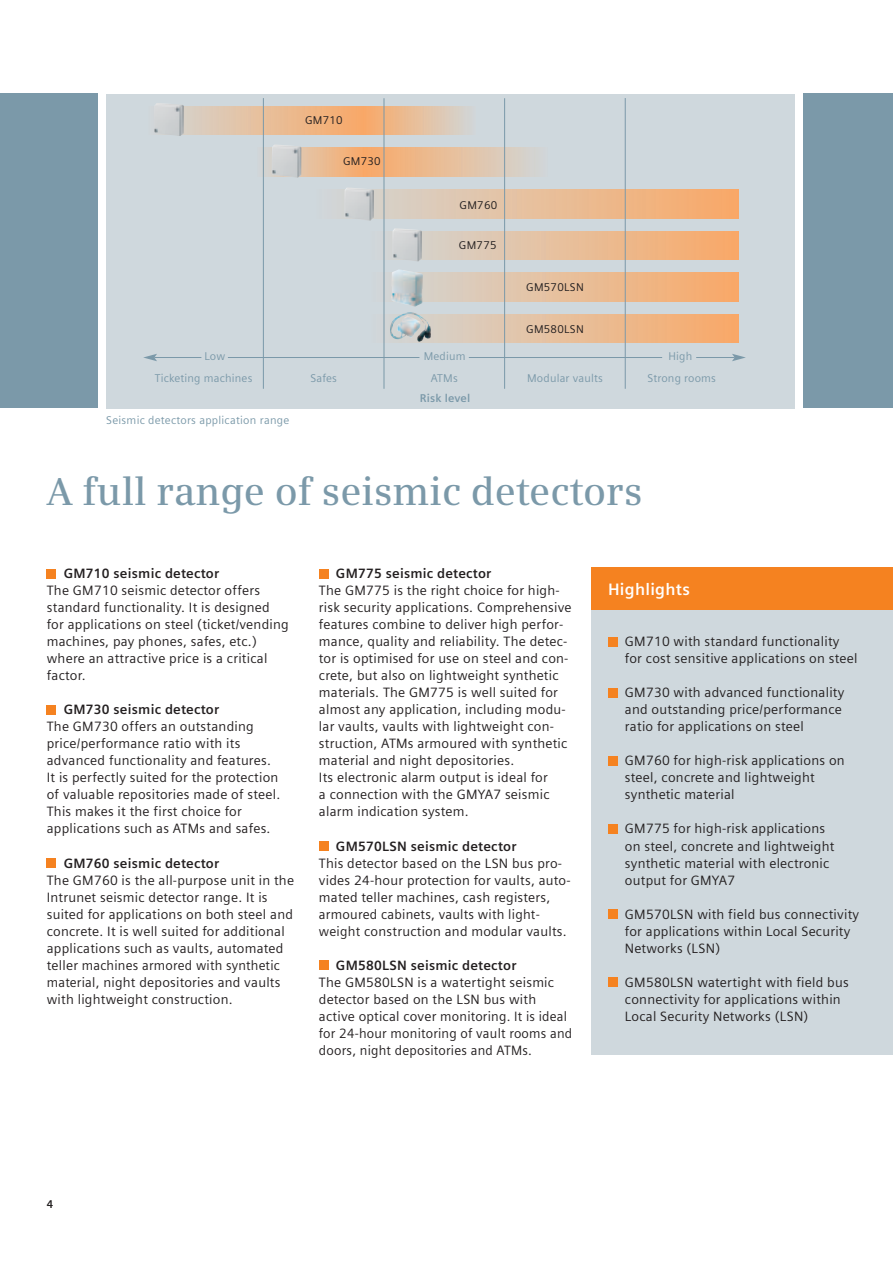
<style>
.page{position:relative;width:893px;height:1263px;background:#fff}
.page>*{position:absolute;margin:0;border:0;box-sizing:border-box;transform-origin:0 0}
.t1{font:600 39px "Siemens Serif";color:#7b99a9}
.t2{font:700 16.5px "Siemens Sans";letter-spacing:.015em;color:#fff}
.t3{font:13.5px/17px "Siemens Sans";letter-spacing:.015em;color:#231f20}
.t4{font:700 13.5px "Siemens Sans";letter-spacing:.015em;color:#231f20}
.t5{font:11.25px "Siemens Sans";letter-spacing:.015em;color:#7b99a9}
.t6{font:11.25px "Siemens Sans";letter-spacing:.025em;color:#231f20}
.t7{font:700 11.25px "Siemens Sans";letter-spacing:.015em;color:#7b99a9}
.t8{font:700 11.25px "Siemens Sans";color:#231f20}
</style>
<div class="page">
<div style="left:591px;top:601px;width:302px;height:453px;background:#cfd8dd"></div>
<div style="left:591px;top:567px;width:302px;height:43px;background:#f58220"></div>
<div style="left:47px;top:569px;width:9px;height:9px;background:#f58220"></div>
<div style="left:47px;top:858px;width:9px;height:9px;background:#f58220"></div>
<div style="left:47px;top:705px;width:9px;height:9px;background:#f58220"></div>
<div style="left:0;top:94px;width:98px;height:314px;background:#7b99a9"></div>
<div style="left:804px;top:94px;width:89px;height:314px;background:#7b99a9"></div>
<div style="left:319px;top:569px;width:9px;height:9px;background:#f58220"></div>
<div style="left:319px;top:960px;width:9px;height:9px;background:#f58220"></div>
<div style="left:319px;top:841px;width:9px;height:9px;background:#f58220"></div>
<div style="left:608px;top:824px;width:9px;height:9px;background:#f58220"></div>
<div style="left:608px;top:637px;width:9px;height:9px;background:#f58220"></div>
<div style="left:608px;top:977px;width:9px;height:9px;background:#f58220"></div>
<div style="left:608px;top:909px;width:9px;height:9px;background:#f58220"></div>
<div style="left:608px;top:756px;width:9px;height:9px;background:#f58220"></div>
<div style="left:608px;top:688px;width:9px;height:9px;background:#f58220"></div>
<div style="left:106px;top:94px;width:689px;height:314px;background:#cfd8dd"></div>
<svg style="left:262px;top:148px;width:102px;height:28px;background:#e9ba91"></svg>
<div style="left:364px;top:148px;width:184px;height:28px;background:linear-gradient(to right,#faa967,#d1d7d8)"></div>
<hr style="left:154px;top:357px;width:47px;height:1px;background:#7b99a9">
<svg style="left:143px;top:354px;width:14px;height:7px"></svg>
<hr style="left:228px;top:357px;width:191px;height:1px;background:#7b99a9">
<hr style="left:469px;top:357px;width:193px;height:1px;background:#7b99a9">
<hr style="left:696px;top:357px;width:39px;height:1px;background:#7b99a9">
<svg style="left:732px;top:354px;width:14px;height:7px"></svg>
<div style="left:317px;top:190px;width:422px;height:28px;background:linear-gradient(to right,#d0d7d9,#faa967)"></div>
<svg style="left:383px;top:231px;width:356px;height:28px;background:#e7bd99"></svg>
<div style="left:371px;top:273px;width:368px;height:28px;background:linear-gradient(to right,#d0d7d9,#faa967)"></div>
<svg style="left:383px;top:315px;width:356px;height:28px;background:#e7bc98"></svg>
<hr style="left:625px;top:98px;width:1px;height:291px;background:#7b99a9">
<img style="left:272px;top:145px;width:29px;height:33px">
<svg style="left:184px;top:106px;width:180px;height:29px;background:#e8bc96"></svg>
<div style="left:364px;top:106px;width:111px;height:29px;background:linear-gradient(to right,#f9a967,#d2d7d7)"></div>
<img style="left:154px;top:103px;width:30px;height:33px">
<img style="left:344px;top:188px;width:30px;height:33px">
<img style="left:392px;top:228px;width:30px;height:33px">
<img style="left:391px;top:269px;width:32px;height:38px">
<img style="left:390px;top:312px;width:41px;height:30px">
<hr style="left:504px;top:98px;width:1px;height:291px;background:#7b99a9">
<hr style="left:384px;top:98px;width:1px;height:291px;background:#7b99a9">
<hr style="left:263px;top:98px;width:1px;height:291px;background:#7b99a9">
<p class="t6" style="left:305px;top:113px;width:39px">GM710</p>
<p class="t6" style="left:343px;top:155px;width:39px">GM730</p>
<p class="t6" style="left:460px;top:198px;width:39px">GM760</p>
<p class="t6" style="left:459px;top:239px;width:39px">GM775</p>
<p class="t6" style="left:526px;top:281px;width:59px">GM570LSN</p>
<p class="t6" style="left:526px;top:322px;width:59px">GM580LSN</p>
<p class="t5" style="left:204px;top:350px;width:22px">Low</p>
<p class="t5" style="left:424px;top:350px;width:43px">Medium</p>
<p class="t5" style="left:668px;top:350px;width:25px">High</p>
<p class="t5" style="left:155px;top:371px;width:99px">Ticketing machines</p>
<p class="t5" style="left:310px;top:371px;width:28px">Safes</p>
<p class="t5" style="left:431px;top:371px;width:28px">ATMs</p>
<p class="t5" style="left:527px;top:371px;width:77px">Modular vaults</p>
<p class="t5" style="left:648px;top:371px;width:70px">Strong rooms</p>
<p class="t5" style="left:106px;top:414px;width:185px">Seismic detectors application range</p>
<p class="t7" style="left:420px;top:392px;width:52px">Risk level</p>
<h1 class="t1" style="left:47px;top:469px;width:597px">A full range of seismic detectors</h1>
<p class="t4" style="left:64px;top:566px;width:157px">GM710 seismic detector</p>
<p class="t3" style="left:47px;top:582px;width:243px">The GM710 seismic detector offers standard functionality. It is designed for applications on steel (ticket/vending machines, pay phones, safes, etc.) where an attractive price is a critical factor.</p>
<p class="t4" style="left:64px;top:702px;width:157px">GM730 seismic detector</p>
<p class="t3" style="left:47px;top:718px;width:235px">The GM730 offers an outstanding price/performance ratio with its advanced functionality and features.<br>It is perfectly suited for the protection of valuable repositories made of steel.<br>This makes it the first choice for applications such as ATMs and safes.</p>
<p class="t4" style="left:64px;top:855px;width:157px">GM760 seismic detector</p>
<p class="t3" style="left:47px;top:871px;width:249px">The GM760 is the all-purpose unit in the Intrunet seismic detector range. It is suited for applications on both steel and concrete. It is well suited for additional applications such as vaults, automated teller machines armored with synthetic material, night depositories and vaults with lightweight construction.</p>
<p class="t4" style="left:336px;top:566px;width:157px">GM775 seismic detector</p>
<p class="t3" style="left:319px;top:582px;width:254px">The GM775 is the right choice for high&shy;risk security applications. Comprehensive features combine to deliver high perfor&shy;mance, quality and reliability. The detec&shy;tor is optimised for use on steel and con&shy;crete, but also on lightweight synthetic materials. The GM775 is well suited for almost any application, including modu&shy;lar vaults, vaults with lightweight con&shy;struction, ATMs armoured with synthetic material and night depositories.<br>Its electronic alarm output is ideal for<br>a connection with the GMYA7 seismic alarm indication system.</p>
<p class="t4" style="left:336px;top:838px;width:182px">GM570LSN seismic detector</p>
<p class="t3" style="left:319px;top:854px;width:253px">This detector based on the LSN bus pro&shy;vides 24-hour protection for vaults, auto&shy;mated teller machines, cash registers, armoured cabinets, vaults with light&shy;weight construction and modular vaults.</p>
<p class="t4" style="left:336px;top:957px;width:182px">GM580LSN seismic detector</p>
<p class="t3" style="left:319px;top:973px;width:255px">The GM580LSN is a watertight seismic detector based on the LSN bus with active optical cover monitoring. It is ideal for 24-hour monitoring of vault rooms and doors, night depositories and ATMs.</p>
<p class="t2" style="left:608px;top:580px;width:83px">Highlights</p>
<p class="t3" style="left:625px;top:633px;width:234px">GM710 with standard functionality for cost sensitive applications on steel</p>
<p class="t3" style="left:625px;top:684px;width:221px">GM730 with advanced functionality and outstanding price/performance ratio for applications on steel</p>
<p class="t3" style="left:625px;top:752px;width:221px">GM760 for high-risk applications on steel, concrete and lightweight synthetic material</p>
<p class="t3" style="left:625px;top:820px;width:211px">GM775 for high-risk applications on steel, concrete and lightweight synthetic material with electronic output for GMYA7</p>
<p class="t3" style="left:625px;top:905px;width:236px">GM570LSN with field bus connectivity for applications within Local Security<br>Networks (LSN)</p>
<p class="t3" style="left:625px;top:973px;width:225px">GM580LSN watertight with field bus connectivity for applications within<br>Local Security Networks (LSN)</p>
<p class="t8" style="left:47px;top:1197px;width:8px">4</p>
</div>
